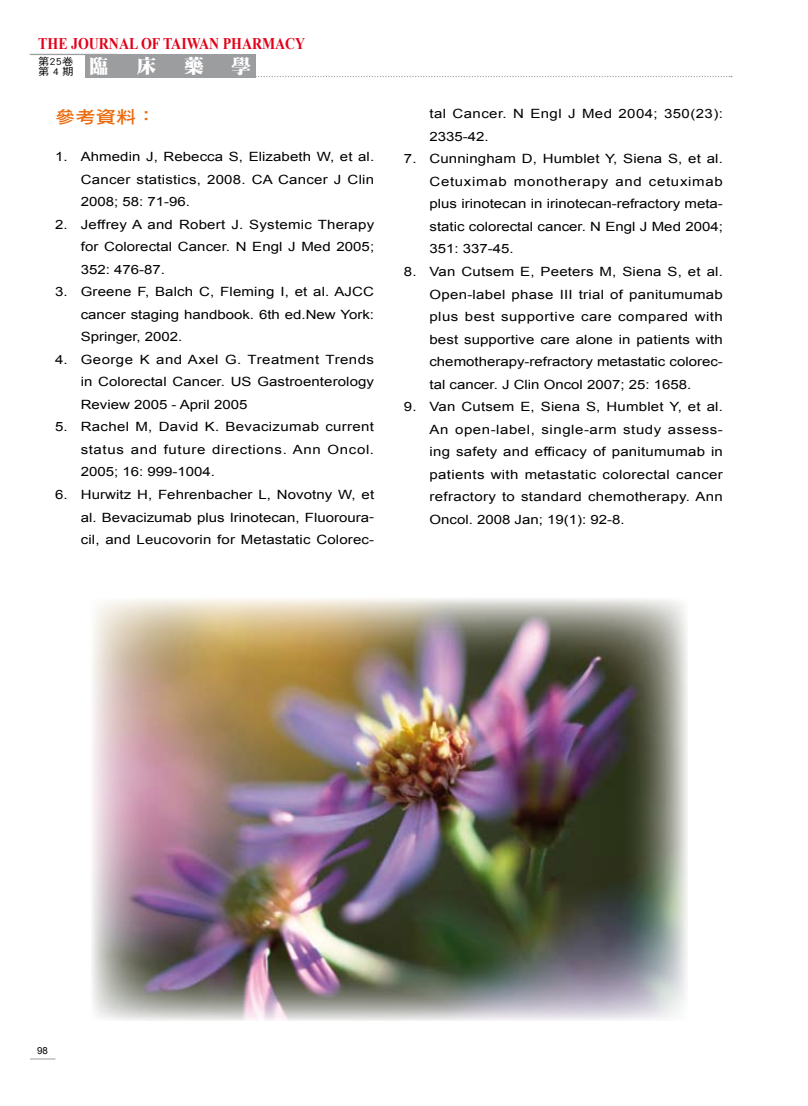
<style>
.page{position:relative;width:808px;height:1106px;background:#fff}
.page>*{position:absolute;margin:0;border:0;box-sizing:border-box;transform-origin:0 0}
.t1{font:19.5px "DF Ming Std W12";color:#fff}
.t2{font:17.25px "DF Hei Std W7";color:#eb690a;scale:1.18 1}
.t3{font:700 16.2px "Times New Roman";color:#e2001a;scale:.86 1}
.t4{font:12.75px/22.5px "Arial";letter-spacing:.005em;color:#000;text-align:justify;scale:1.18 1}
.t5{font:12.75px/22.5px "Arial";letter-spacing:.03em;color:#000;scale:1.18 1}
.t6{font:10.2px/10.5px "DF Hei Std W5";letter-spacing:.01em;color:#000;scale:1.11 1}
.t7{font:9.75px "Arial";color:#000}
</style>
<div class="page">
<svg style="left:255px;top:76px;width:477px;height:1px"></svg>
<hr style="left:30px;top:54px;width:87px;height:1px;background:#9c9d9f">
<div style="left:85px;top:54px;width:170px;height:23px;background:#9c9d9f"></div>
<svg style="left:30px;top:1058px;width:25px;height:1px"></svg>
<img style="left:92px;top:598px;width:596px;height:422px">
<p class="t3" style="left:38px;top:35px;width:312px">THE JOURNAL OF TAIWAN PHARMACY</p>
<p class="t6" style="left:38px;top:55px;width:65px">第25卷<br>第4期 <sup>臨</sup></p>
<h1 class="t1" style="left:137px;top:55px;width:21px">床</h1>
<h1 class="t1" style="left:184px;top:55px;width:21px">藥</h1>
<h1 class="t1" style="left:231px;top:55px;width:21px">學</h1>
<h2 class="t2" style="left:55px;top:107px;width:87px">參考資料：</h2>
<p class="t4" style="left:81px;top:145px;width:250px;text-indent:-25px">1. Ahmedin J, Rebecca S, Elizabeth W, et al.<br>Cancer statistics, 2008. CA Cancer J Clin 2008; 58: 71-96.</p>
<p class="t4" style="left:81px;top:213px;width:250px;text-indent:-25px">2. Jeffrey A and Robert J. Systemic Therapy for Colorectal Cancer. N Engl J Med 2005; 352: 476-87.</p>
<p class="t4" style="left:81px;top:281px;width:250px;text-indent:-25px">3. Greene F, Balch C, Fleming I, et al. AJCC cancer staging handbook. 6th ed.New York:<br>Springer, 2002.</p>
<p class="t4" style="left:81px;top:348px;width:250px;text-indent:-26px">4. George K and Axel G. Treatment Trends in Colorectal Cancer. US Gastroenterology Review 2005 - April 2005</p>
<p class="t4" style="left:81px;top:416px;width:250px;text-indent:-26px">5. Rachel M, David K. Bevacizumab current status and future directions. Ann Oncol.<br>2005; 16: 999-1004.</p>
<p class="t4" style="left:81px;top:483px;width:250px;text-indent:-26px">6. Hurwitz H, Fehrenbacher L, Novotny W, et al. Bevacizumab plus Irinotecan, Fluoroura&shy;cil, and Leucovorin for Metastatic Colorec-</p>
<p class="t5" style="left:429px;top:103px;width:250px">tal Cancer. N Engl J Med 2004; 350(23):<br>2335-42.</p>
<p class="t4" style="left:429px;top:148px;width:250px;text-indent:-25px">7. Cunningham D, Humblet Y, Siena S, et al.<br>Cetuximab monotherapy and cetuximab plus irinotecan in irinotecan-refractory meta&shy;static colorectal cancer. N Engl J Med 2004; 351: 337-45.</p>
<p class="t4" style="left:429px;top:260px;width:250px;text-indent:-25px">8. Van Cutsem E, Peeters M, Siena S, et al.<br>Open-label phase III trial of panitumumab plus best supportive care compared with best supportive care alone in patients with chemotherapy-refractory metastatic colorec&shy;tal cancer. J Clin Oncol 2007; 25: 1658.</p>
<p class="t4" style="left:429px;top:395px;width:250px;text-indent:-26px">9. Van Cutsem E, Siena S, Humblet Y, et al.<br>An open-label, single-arm study assess&shy;ing safety and efficacy of panitumumab in patients with metastatic colorectal cancer refractory to standard chemotherapy. Ann Oncol. 2008 Jan; 19(1): 92-8.</p>
<p class="t7" style="left:37px;top:1045px;width:12px">98</p>
</div>
